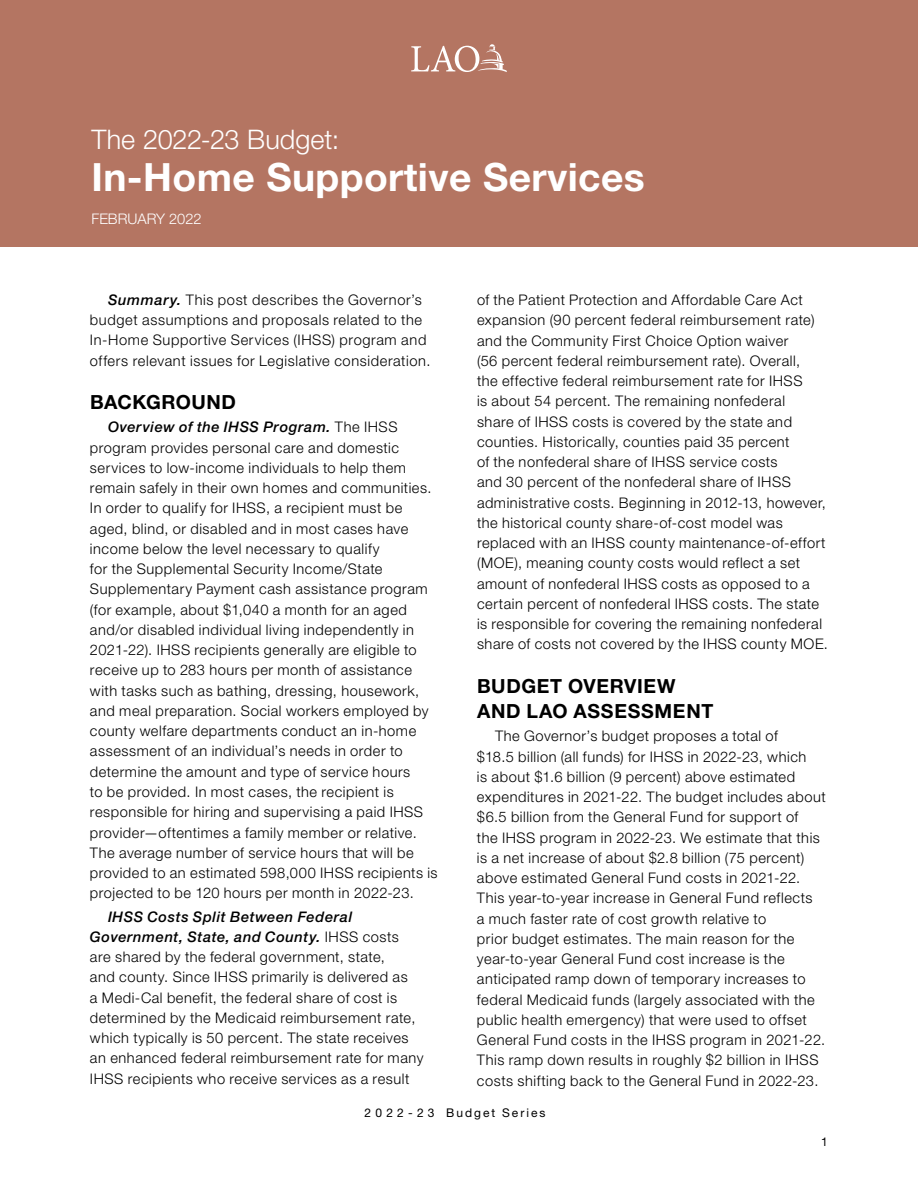
<style>
.page{position:relative;width:918px;height:1188px;background:#fff}
.page>*{position:absolute;margin:0;border:0;box-sizing:border-box;transform-origin:0 0}
.t1{font:700 39px "Helvetica Neue LT";letter-spacing:.01em;color:#fff}
.t2{font:300 27px "Helvetica Neue LT";color:#fff}
.t3{font:700 19.5px/25.5px "Helvetica Neue LT";letter-spacing:.035em;color:#000}
.t4{font:300 14.7px/20.2px "Helvetica Neue LT";letter-spacing:.035em;color:#000}
.t5{font:300 14.7px "Helvetica Neue LT";letter-spacing:-.005em;color:#fff}
.t6{font:12px "Helvetica Neue LT";letter-spacing:.165em;color:#000}
.s1{font-weight:500;font-style:italic}
</style>
<div class="page">
<div style="left:0;top:0;width:918px;height:247px;background:#b47562"></div>
<svg style="left:411px;top:44px;width:96px;height:28px"></svg>
<h2 class="t2" style="left:92px;top:123px;width:249px">The 2022-23 Budget:</h2>
<h1 class="t1" style="left:92px;top:153px;width:555px">In-Home Supportive Services</h1>
<p class="t5" style="left:92px;top:210px;width:112px">FEBRUARY 2022</p>
<p class="t4" style="left:90px;top:289px;width:342px;text-indent:18px"><span class="s1">Summary.</span> This post describes the Governor’s budget assumptions and proposals related to the In-Home Supportive Services (IHSS) program and offers relevant issues for Legislative consideration.</p>
<h3 class="t3" style="left:90px;top:389px;width:148px">BACKGROUND</h3>
<p class="t4" style="left:90px;top:417px;width:349px;text-indent:18px"><span class="s1">Overview of the IHSS Program.</span> The IHSS program provides personal care and domestic services to low-income individuals to help them remain safely in their own homes and communities.<br>In order to qualify for IHSS, a recipient must be aged, blind, or disabled and in most cases have income below the level necessary to qualify<br>for the Supplemental Security Income/State Supplementary Payment cash assistance program (for example, about $1,040 a month for an aged and/or disabled individual living independently in 2021-22). IHSS recipients generally are eligible to receive up to 283 hours per month of assistance with tasks such as bathing, dressing, housework, and meal preparation. Social workers employed by county welfare departments conduct an in-home assessment of an individual’s needs in order to determine the amount and type of service hours<br>to be provided. In most cases, the recipient is responsible for hiring and supervising a paid IHSS provider—oftentimes a family member or relative.<br>The average number of service hours that will be provided to an estimated 598,000 IHSS recipients is projected to be 120 hours per month in 2022-23.</p>
<p class="t4" style="left:90px;top:906px;width:335px;text-indent:18px"><span class="s1">IHSS Costs Split Between Federal Government, State, and County.</span> IHSS costs<br>are shared by the federal government, state,<br>and county. Since IHSS primarily is delivered as<br>a Medi-Cal benefit, the federal share of cost is determined by the Medicaid reimbursement rate, which typically is 50 percent. The state receives an enhanced federal reimbursement rate for many IHSS recipients who receive services as a result</p>
<p class="t4" style="left:477px;top:289px;width:352px">of the Patient Protection and Affordable Care Act expansion (90 percent federal reimbursement rate) and the Community First Choice Option waiver<br>(56 percent federal reimbursement rate). Overall,<br>the effective federal reimbursement rate for IHSS<br>is about 54 percent. The remaining nonfederal<br>share of IHSS costs is covered by the state and counties. Historically, counties paid 35 percent<br>of the nonfederal share of IHSS service costs<br>and 30 percent of the nonfederal share of IHSS administrative costs. Beginning in 2012-13, however, the historical county share-of-cost model was replaced with an IHSS county maintenance-of-effort (MOE), meaning county costs would reflect a set amount of nonfederal IHSS costs as opposed to a certain percent of nonfederal IHSS costs. The state is responsible for covering the remaining nonfederal share of costs not covered by the IHSS county MOE.</p>
<h3 class="t3" style="left:477px;top:673px;width:238px">BUDGET OVERVIEW<br>AND LAO ASSESSMENT</h3>
<p class="t4" style="left:477px;top:726px;width:350px;text-indent:18px">The Governor’s budget proposes a total of<br>$18.5 billion (all funds) for IHSS in 2022-23, which<br>is about $1.6 billion (9 percent) above estimated expenditures in 2021-22. The budget includes about $6.5 billion from the General Fund for support of<br>the IHSS program in 2022-23. We estimate that this is a net increase of about $2.8 billion (75 percent) above estimated General Fund costs in 2021-22.<br>This year-to-year increase in General Fund reflects<br>a much faster rate of cost growth relative to<br>prior budget estimates. The main reason for the year-to-year General Fund cost increase is the anticipated ramp down of temporary increases to federal Medicaid funds (largely associated with the public health emergency) that were used to offset General Fund costs in the IHSS program in 2021-22.<br>This ramp down results in roughly $2 billion in IHSS costs shifting back to the General Fund in 2022-23.</p>
<p class="t6" style="left:365px;top:1106px;width:182px">2 0 2 2 - 2 3 Budget Series</p>
<p class="t6" style="left:821px;top:1134px;width:8px">1</p>
</div>
